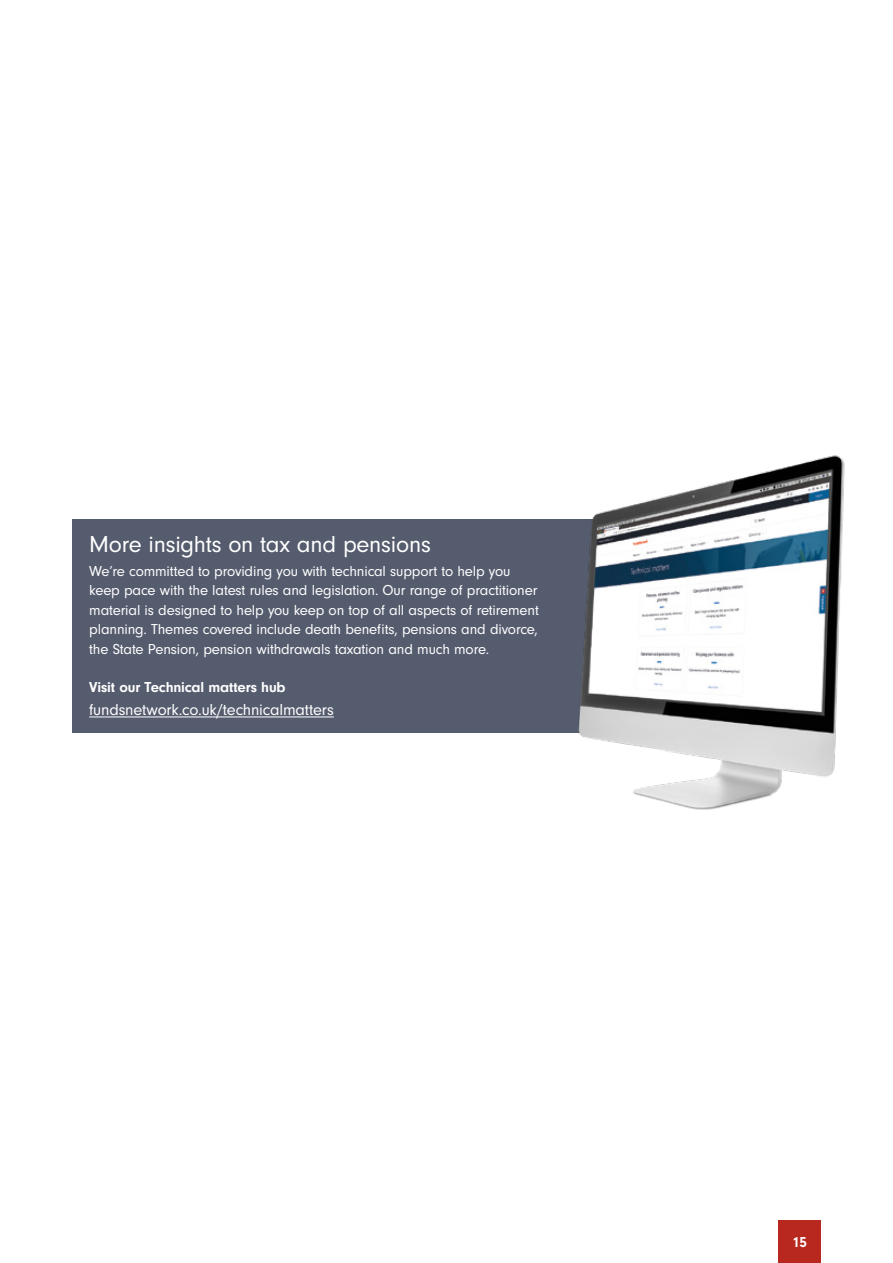
<style>
.page{position:relative;width:893px;height:1263px;background:#fff}
.page>*{position:absolute;margin:0;border:0;box-sizing:border-box;transform-origin:0 0}
.t1{font:24px "Neuzeit Gro";letter-spacing:-.01em;color:#fff}
.t2{font:16.5px "Neuzeit Gro";letter-spacing:-.01em;color:#fff}
.t3{font:15px/19.5px "Neuzeit Gro";letter-spacing:-.01em;color:#fff}
.t4{font:700 15px "Neuzeit Gro";letter-spacing:-.01em;color:#fff}
</style>
<div class="page">
<div style="left:778px;top:1220px;width:43px;height:43px;background:#b8281f"></div>
<div style="left:72px;top:519px;width:757px;height:213px;background:#555c6e"></div>
<hr style="left:89px;top:716px;width:245px;height:1px;background:#fff">
<img style="left:543px;top:455px;width:302px;height:355px">
<h1 class="t1" style="left:89px;top:531px;width:343px">More insights on tax and pensions</h1>
<p class="t3" style="left:89px;top:561px;width:451px">We’re committed to providing you with technical support to help you keep pace with the latest rules and legislation. Our range of practitioner material is designed to help you keep on top of all aspects of retirement planning. Themes covered include death benefits, pensions and divorce, the State Pension, pension withdrawals taxation and much more.</p>
<p class="t4" style="left:89px;top:679px;width:198px">Visit our Technical matters hub</p>
<p class="t2" style="left:89px;top:701px;width:246px">fundsnetwork.co.uk/technicalmatters</p>
<p class="t4" style="left:792px;top:1233px;width:16px">15</p>
</div>
